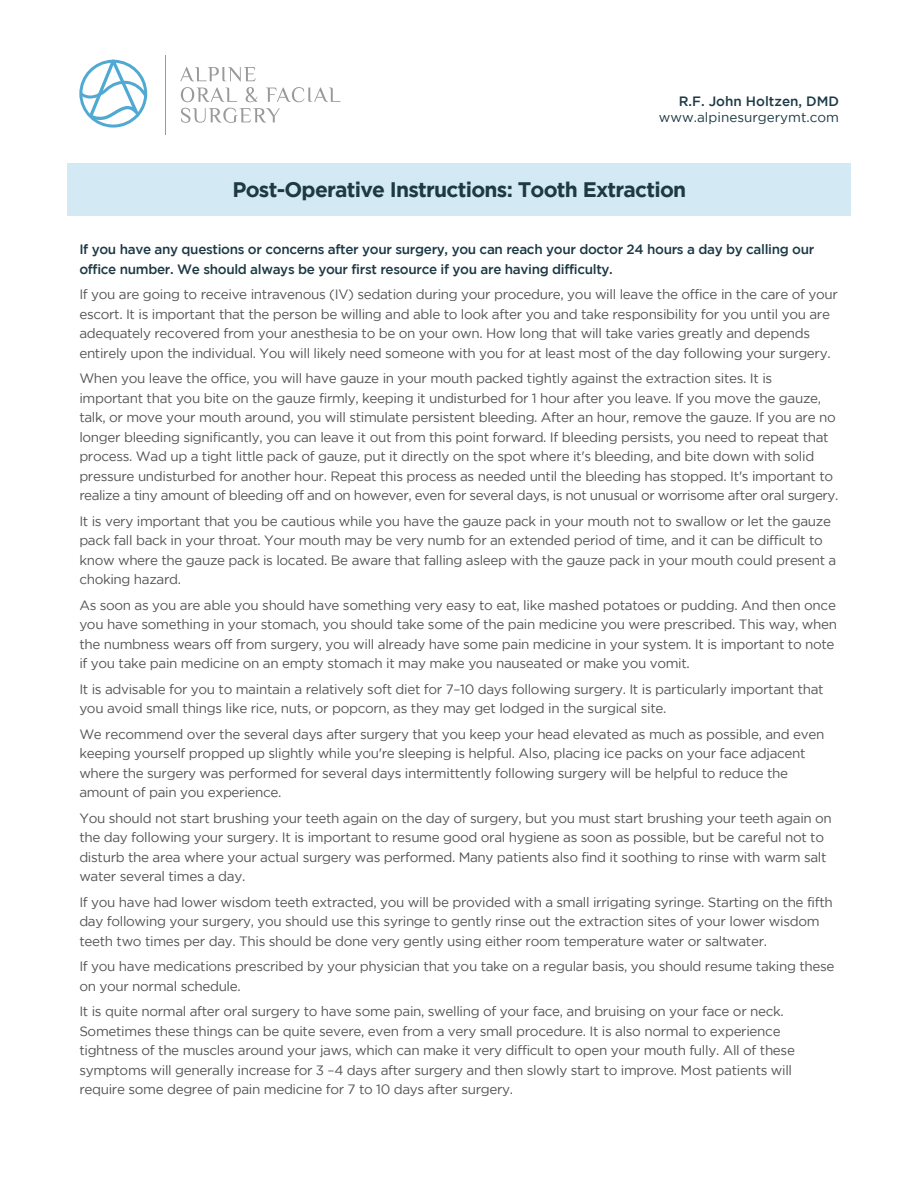
<style>
.page{position:relative;width:918px;height:1188px;background:#fff}
.page>*{position:absolute;margin:0;border:0;box-sizing:border-box;transform-origin:0 0}
.t1{font:700 21px "Gotham";letter-spacing:-.035em;color:#1c3944}
.t2{font:13.5px/19.5px "Gotham";letter-spacing:-.025em;color:#535453}
.t3{font:500 13.5px/19.5px "Gotham";letter-spacing:-.025em;color:#1c3944}
.t4{font:13.5px "Gotham";color:#1c3944}
.t5{font:500 13.5px "Gotham";color:#1c3944}
</style>
<div class="page">
<div style="left:68px;top:163px;width:783px;height:53px;background:#d3e9f4"></div>
<svg style="left:180px;top:67px;width:76px;height:14px"></svg>
<svg style="left:181px;top:87px;width:56px;height:15px"></svg>
<svg style="left:246px;top:87px;width:12px;height:15px"></svg>
<svg style="left:266px;top:87px;width:74px;height:15px"></svg>
<svg style="left:181px;top:108px;width:99px;height:15px"></svg>
<svg style="left:79px;top:60px;width:68px;height:68px"></svg>
<hr style="left:165px;top:55px;width:1px;height:80px;background:#999">
<p class="t5" style="left:679px;top:93px;width:162px">R.F. John Holtzen, DMD</p>
<p class="t4" style="left:659px;top:110px;width:182px">www.alpinesurgerymt.com</p>
<h1 class="t1" style="left:232px;top:178px;width:455px">Post-Operative Instructions: Tooth Extraction</h1>
<p class="t3" style="left:79px;top:240px;width:737px">If you have any questions or concerns after your surgery, you can reach your doctor 24 hours a day by calling our office number. We should always be your first resource if you are having difficulty.</p>
<p class="t2" style="left:79px;top:285px;width:760px">If you are going to receive intravenous (IV) sedation during your procedure, you will leave the office in the care of your escort. It is important that the person be willing and able to look after you and take responsibility for you until you are adequately recovered from your anesthesia to be on your own. How long that will take varies greatly and depends entirely upon the individual. You will likely need someone with you for at least most of the day following your surgery.</p>
<p class="t2" style="left:79px;top:369px;width:760px">When you leave the office, you will have gauze in your mouth packed tightly against the extraction sites. It is important that you bite on the gauze firmly, keeping it undisturbed for 1 hour after you leave. If you move the gauze, talk, or move your mouth around, you will stimulate persistent bleeding. After an hour, remove the gauze. If you are no longer bleeding significantly, you can leave it out from this point forward. If bleeding persists, you need to repeat that process. Wad up a tight little pack of gauze, put it directly on the spot where it's bleeding, and bite down with solid pressure undisturbed for another hour. Repeat this process as needed until the bleeding has stopped. It's important to realize a tiny amount of bleeding off and on however, even for several days, is not unusual or worrisome after oral surgery.</p>
<p class="t2" style="left:79px;top:511px;width:758px">It is very important that you be cautious while you have the gauze pack in your mouth not to swallow or let the gauze pack fall back in your throat. Your mouth may be very numb for an extended period of time, and it can be difficult to know where the gauze pack is located. Be aware that falling asleep with the gauze pack in your mouth could present a choking hazard.</p>
<p class="t2" style="left:79px;top:595px;width:759px">As soon as you are able you should have something very easy to eat, like mashed potatoes or pudding. And then once you have something in your stomach, you should take some of the pain medicine you were prescribed. This way, when the numbness wears off from surgery, you will already have some pain medicine in your system. It is important to note if you take pain medicine on an empty stomach it may make you nauseated or make you vomit.</p>
<p class="t2" style="left:79px;top:679px;width:746px">It is advisable for you to maintain a relatively soft diet for 7–10 days following surgery. It is particularly important that you avoid small things like rice, nuts, or popcorn, as they may get lodged in the surgical site.</p>
<p class="t2" style="left:79px;top:724px;width:747px">We recommend over the several days after surgery that you keep your head elevated as much as possible, and even keeping yourself propped up slightly while you're sleeping is helpful. Also, placing ice packs on your face adjacent where the surgery was performed for several days intermittently following surgery will be helpful to reduce the amount of pain you experience.</p>
<p class="t2" style="left:79px;top:808px;width:754px">You should not start brushing your teeth again on the day of surgery, but you must start brushing your teeth again on the day following your surgery. It is important to resume good oral hygiene as soon as possible, but be careful not to disturb the area where your actual surgery was performed. Many patients also find it soothing to rinse with warm salt water several times a day.</p>
<p class="t2" style="left:79px;top:892px;width:755px">If you have had lower wisdom teeth extracted, you will be provided with a small irrigating syringe. Starting on the fifth day following your surgery, you should use this syringe to gently rinse out the extraction sites of your lower wisdom teeth two times per day. This should be done very gently using either room temperature water or saltwater.</p>
<p class="t2" style="left:79px;top:957px;width:757px">If you have medications prescribed by your physician that you take on a regular basis, you should resume taking these on your normal schedule.</p>
<p class="t2" style="left:79px;top:1002px;width:717px">It is quite normal after oral surgery to have some pain, swelling of your face, and bruising on your face or neck.<br>Sometimes these things can be quite severe, even from a very small procedure. It is also normal to experience tightness of the muscles around your jaws, which can make it very difficult to open your mouth fully. All of these symptoms will generally increase for 3 –4 days after surgery and then slowly start to improve. Most patients will require some degree of pain medicine for 7 to 10 days after surgery.</p>
</div>
